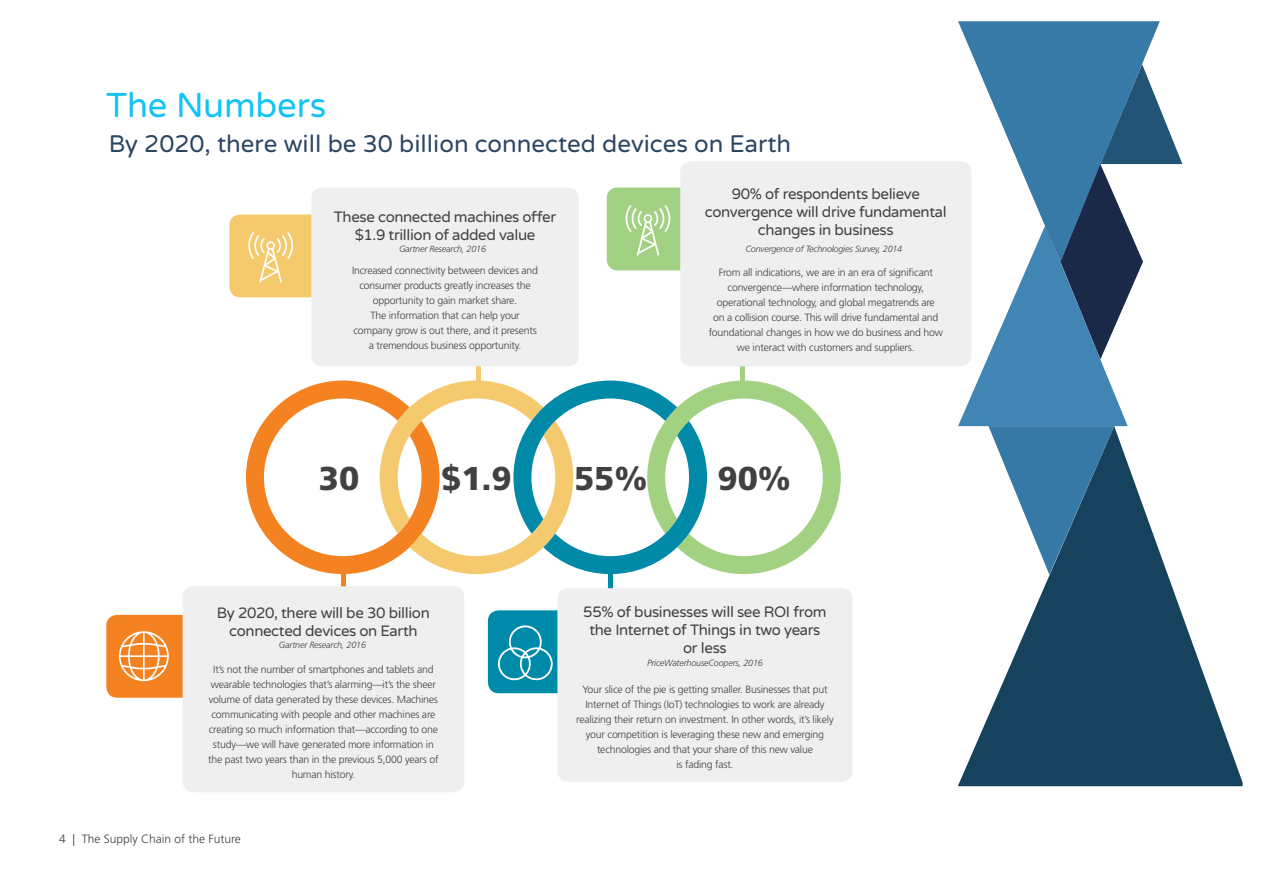
<style>
.page{position:relative;width:1263px;height:893px;background:#fff}
.page>*{position:absolute;margin:0;border:0;box-sizing:border-box;transform-origin:0 0}
.Blue_Headline{font:34.5px "Varela Round";letter-spacing:-.005em;color:#12c3f4}
.Paragraph_Style_3{font:900 33px "Frutiger LT Std";color:#414042}
.Subhead_A_16_19{font:24px "Varela Round";color:#2a4563}
.Paragraph_Style_2{font:15px/18px "Varela Round";letter-spacing:-.025em;color:#414042;text-align:center}
.t1{font:300 12px "Frutiger LT Std";color:#414042}
.Text_10_15{font:300 10.5px/15px "Frutiger LT Std";letter-spacing:-.02em;color:#414042;text-align:center}
.Block_links{font:italic 300 9px "Frutiger LT Std";letter-spacing:-.02em;color:#414042}
</style>
<div class="page">
<div style="left:106px;top:615px;width:117px;height:83px;background:#f58220;border-radius:11px"></div>
<div style="left:488px;top:610px;width:116px;height:83px;background:#008aa9;border-radius:11px"></div>
<div style="left:183px;top:586px;width:281px;height:206px;background:#f0efef;border-radius:11px"></div>
<div style="left:557px;top:588px;width:295px;height:194px;background:#f0efef;border-radius:11px"></div>
<svg style="left:958px;top:21px;width:202px;height:43px;background:#4a86af"></svg>
<svg style="left:958px;top:64px;width:224px;height:362px"></svg>
<svg style="left:958px;top:426px;width:284px;height:360px;fill:#1e4761"></svg>
<svg style="left:119px;top:631px;width:50px;height:50px"></svg>
<div style="left:607px;top:187px;width:116px;height:83px;background:#a3d183;border-radius:11px"></div>
<svg style="left:246px;top:365px;width:595px;height:315px"></svg>
<div style="left:680px;top:161px;width:291px;height:205px;background:#f0efef;border-radius:11px"></div>
<svg style="left:625px;top:205px;width:46px;height:51px"></svg>
<div style="left:229px;top:214px;width:117px;height:83px;background:#f4ca6c;border-radius:11px"></div>
<div style="left:311px;top:188px;width:268px;height:178px;background:#f0efef;border-radius:11px"></div>
<svg style="left:248px;top:232px;width:45px;height:51px"></svg>
<p class="Blue_Headline" style="left:106px;top:85px;width:222px">The Numbers</p>
<p class="Subhead_A_16_19" style="left:109px;top:130px;width:684px">By 2020, there will be 30 billion connected devices on Earth</p>
<p class="Paragraph_Style_2" style="left:334px;top:208px;width:224px">These connected machines offer $1.9 trillion of added value</p>
<p class="Paragraph_Style_2" style="left:705px;top:185px;width:243px">90% of respondents believe convergence will drive fundamental changes in business</p>
<p class="Block_links" style="left:399px;top:244px;width:89px">Gartner Research, 2016</p>
<p class="Block_links" style="left:746px;top:244px;width:158px">Convergence of Technologies Survey, 2014</p>
<p class="Text_10_15" style="left:352px;top:263px;width:188px">Increased connectivity between devices and consumer products greatly increases the opportunity to gain market share.<br>The information that can help your company grow is out there, and it presents a tremendous business opportunity.</p>
<p class="Text_10_15" style="left:709px;top:265px;width:236px">From all indications, we are in an era of significant convergence—where information technology, operational technology, and global megatrends are<br>on a collision course. This will drive fundamental and foundational changes in how we do business and how we interact with customers and suppliers.</p>
<p class="Paragraph_Style_3" style="left:319px;top:459px;width:42px">30</p>
<p class="Paragraph_Style_3" style="left:441px;top:459px;width:72px">$1.9</p>
<p class="Paragraph_Style_3" style="left:574px;top:459px;width:75px">55%</p>
<p class="Paragraph_Style_3" style="left:717px;top:459px;width:75px">90%</p>
<p class="Paragraph_Style_2" style="left:217px;top:604px;width:214px">By 2020, there will be 30 billion connected devices on Earth</p>
<p class="Paragraph_Style_2" style="left:583px;top:603px;width:245px">55% of businesses will see ROI from the Internet of Things in two years or less</p>
<p class="Block_links" style="left:279px;top:640px;width:89px">Gartner Research, 2016</p>
<p class="Text_10_15" style="left:208px;top:662px;width:232px">It’s not the number of smartphones and tablets and wearable technologies that’s alarming—it’s the sheer volume of data generated by these devices. Machines communicating with people and other machines are creating so much information that—according to one study—we will have generated more information in the past two years than in the previous 5,000 years of human history.</p>
<p class="t1" style="left:59px;top:832px;width:183px">4 | The Supply Chain of the Future</p>
<p class="Block_links" style="left:647px;top:658px;width:117px">PriceWaterhouseCoopers, 2016</p>
<p class="Text_10_15" style="left:576px;top:682px;width:259px">Your slice of the pie is getting smaller. Businesses that put Internet of Things (IoT) technologies to work are already realizing their return on investment. In other words, it’s likely your competition is leveraging these new and emerging technologies and that your share of this new value<br>is fading fast.</p>
</div>
